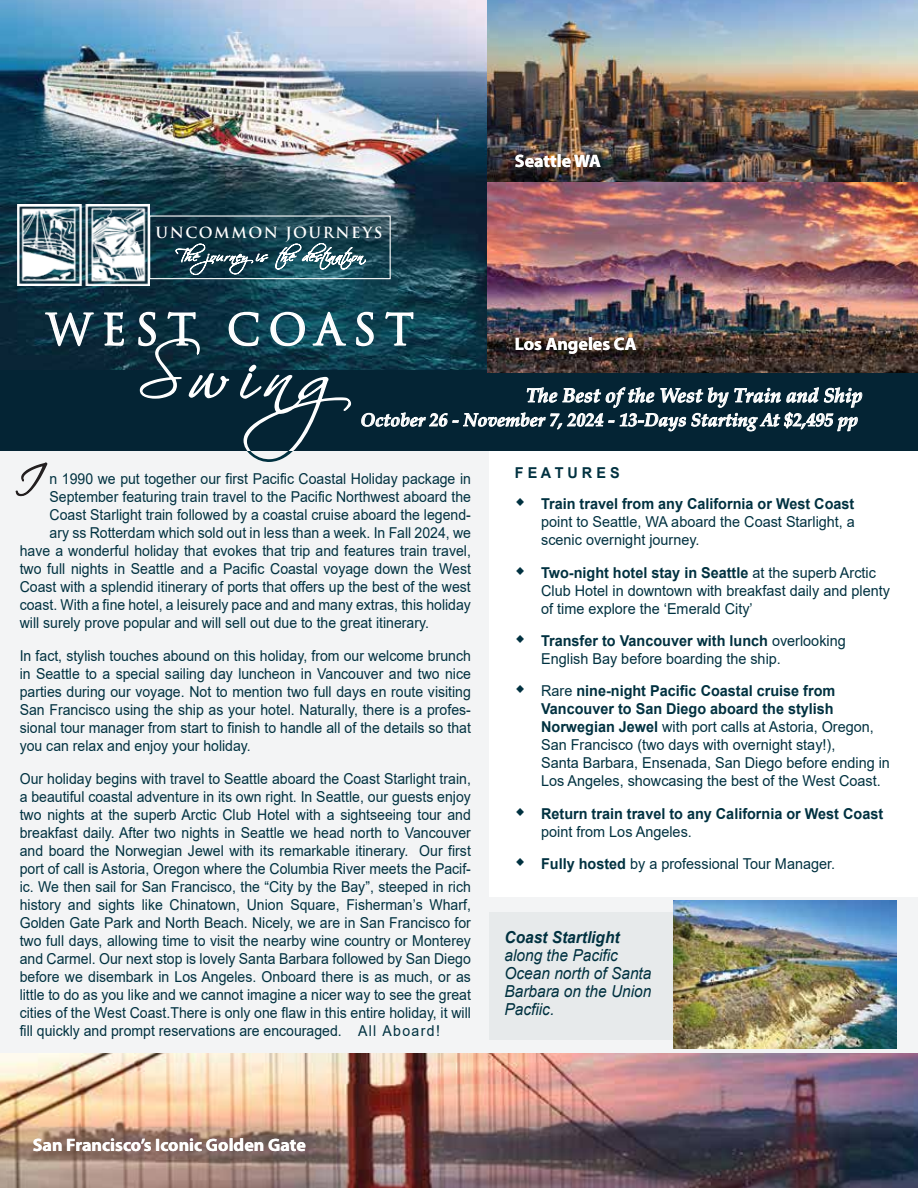
<style>
.page{position:relative;width:918px;height:1188px;background:#fff}
.page>*{position:absolute;margin:0;border:0;box-sizing:border-box;transform-origin:0 0}
.t1{font:69px "Scriptina";letter-spacing:.12em;color:#fff}
.t2{font:42px "Trajan Pro";letter-spacing:.2em;color:#fff}
.t3{font:italic 700 19.5px "Palatino Linotype";color:#fff}
.t4{font:700 18px "Myriad Pro";color:#fff}
.t5{font:italic 700 18px "Palatino Linotype";color:#fff}
.t6{font:italic 16.5px/18px "Arial";color:#003140;scale:.94 1}
.t7{font:italic 700 16.5px "Arial";color:#003140;scale:.94 1}
.t8{font:15px/18px "Arial";color:#003140;text-align:justify;scale:.94 1}
.t9{font:15px/18px "Arial";color:#003140;scale:.96 1}
.t10{font:700 15px/30.9px "Arial";color:#003140;scale:.96 1}
.t11{font:700 15px "Trajan Pro";letter-spacing:.1em;color:#fff}
.s1{font-weight:700}
</style>
<div class="page">
<div style="left:0;top:0;width:918px;height:1088px;background:#f3f4f5"></div>
<div style="left:489px;top:450px;width:429px;height:446px;background:#fff"></div>
<img style="left:0;top:0;width:488px;height:370px">
<img style="left:18px;top:205px;width:132px;height:81px">
<svg style="left:176px;top:244px;width:92px;height:31px;background:#3a5a67"></svg>
<svg style="left:275px;top:243px;width:91px;height:27px"></svg>
<div style="left:149px;top:215px;width:242px;height:64px;border:1px solid #fff"></div>
<div style="left:0;top:370px;width:918px;height:81px;background:#042434"></div>
<svg style="left:44px;top:312px;width:51px;height:35px;background:#3f5966"></svg>
<svg style="left:103px;top:270px;width:22px;height:77px;background:#48636f"></svg>
<svg style="left:138px;top:311px;width:724px;height:151px"></svg>
<svg style="left:15px;top:462px;width:33px;height:35px"></svg>
<img style="left:0;top:1054px;width:918px;height:134px">
<img style="left:488px;top:0;width:430px;height:373px">
<div style="left:489px;top:912px;width:291px;height:127px;background:#e7eaeb"></div>
<img style="left:674px;top:900px;width:222px;height:149px">
<p class="t11" style="left:156px;top:223px;width:229px">UNCOMMON JOURNEYS</p>
<p class="t4" style="left:515px;top:149px;width:88px">Seattle WA</p>
<h2 class="t2" style="left:46px;top:303px;width:369px">WEST COAST</h2>
<p class="t4" style="left:515px;top:332px;width:123px">Los Angeles CA</p>
<h1 class="t1" style="left:138px;top:333px;width:268px">Swing</h1>
<h3 class="t3" style="left:526px;top:381px;width:338px">The Best of the West by Train and Ship</h3>
<p class="t5" style="left:360px;top:407px;width:499px">October 26 - November 7, 2024 - 13-Days Starting At $2,495 pp</p>
<p class="t10" style="left:541px;top:458px;width:328px;text-indent:-26px">F E A T U R E S<br>Train travel from any California or West Coast</p>
<p class="t9" style="left:541px;top:513px;width:328px">point to Seattle, WA aboard the Coast Starlight, a scenic overnight journey.</p>
<p class="t9" style="left:541px;top:563px;width:365px"><span class="s1">Two-night hotel stay in Seattle</span> at the superb Arctic<br>Club Hotel in downtown with breakfast daily and plenty of time explore the ‘Emerald City’</p>
<p class="t9" style="left:541px;top:632px;width:319px"><span class="s1">Transfer to Vancouver with lunch</span> overlooking<br>English Bay before boarding the ship.</p>
<p class="t9" style="left:541px;top:682px;width:365px">Rare <span class="s1">nine-night Pacific Coastal cruise from Vancouver to San Diego aboard the stylish Norwegian Jewel</span> with port calls at Astoria, Oregon, San Francisco (two days with overnight stay!),<br>Santa Barbara, Ensenada, San Diego before ending in Los Angeles, showcasing the best of the West Coast.</p>
<p class="t10" style="left:541px;top:798px;width:358px">Return train travel to any California or West Coast</p>
<p class="t9" style="left:541px;top:815px;width:308px;line-height:32.4px">point from Los Angeles.<br><span class="s1">Fully hosted</span> by a professional Tour Manager.</p>
<p class="t8" style="left:50px;top:470px;width:450px">n 1990 we put together our first Pacific Coastal Holiday package in</p>
<p class="t8" style="left:50px;top:488px;width:450px">September featuring train travel to the Pacific Northwest aboard the</p>
<p class="t8" style="left:50px;top:506px;width:450px">Coast Starlight train followed by a coastal cruise aboard the legend-</p>
<p class="t8" style="left:50px;top:524px;width:450px">ary ss Rotterdam which sold out in less than a week. In Fall 2024, we</p>
<p class="t8" style="left:20px;top:542px;width:481px">have a wonderful holiday that evokes that trip and features train travel,</p>
<p class="t8" style="left:20px;top:560px;width:482px">two full nights in Seattle and a Pacific Coastal voyage down the West</p>
<p class="t8" style="left:20px;top:578px;width:481px">Coast with a splendid itinerary of ports that offers up the best of the west</p>
<p class="t8" style="left:20px;top:596px;width:482px">coast. With a fine hotel, a leisurely pace and and many extras, this holiday</p>
<p class="t8" style="left:20px;top:614px;width:437px">will surely prove popular and will sell out due to the great itinerary.</p>
<p class="t8" style="left:20px;top:647px;width:482px">In fact, stylish touches abound on this holiday, from our welcome brunch in Seattle to a special sailing day luncheon in Vancouver and two nice parties during our voyage. Not to mention two full days en route visiting San Francisco using the ship as your hotel. Naturally, there is a profes&shy;sional tour manager from start to finish to handle all of the details so that you can relax and enjoy your holiday.</p>
<p class="t8" style="left:20px;top:770px;width:482px">Our holiday begins with travel to Seattle aboard the Coast Starlight train, a beautiful coastal adventure in its own right. In Seattle, our guests enjoy two nights at the superb Arctic Club Hotel with a sightseeing tour and breakfast daily. After two nights in Seattle we head north to Vancouver and board the Norwegian Jewel with its remarkable itinerary. Our first port of call is Astoria, Oregon where the Columbia River meets the Pacif&shy;ic. We then sail for San Francisco, the “City by the Bay”, steeped in rich history and sights like Chinatown, Union Square, Fisherman’s Wharf, Golden Gate Park and North Beach. Nicely, we are in San Francisco for two full days, allowing time to visit the nearby wine country or Monterey and Carmel. Our next stop is lovely Santa Barbara followed by San Diego before we disembark in Los Angeles. Onboard there is as much, or as little to do as you like and we cannot imagine a nicer way to see the great cities of the West Coast.There is only one flaw in this entire holiday, it will fill quickly and prompt reservations are encouraged. All Aboard!</p>
<p class="t7" style="left:504px;top:927px;width:124px">Coast Startlight</p>
<p class="t6" style="left:504px;top:947px;width:158px">along the Pacific<br>Ocean north of Santa<br>Barbara on the Union<br>Pacfiic.</p>
<p class="t4" style="left:33px;top:1133px;width:275px">San Francisco’s Iconic Golden Gate</p>
</div>
